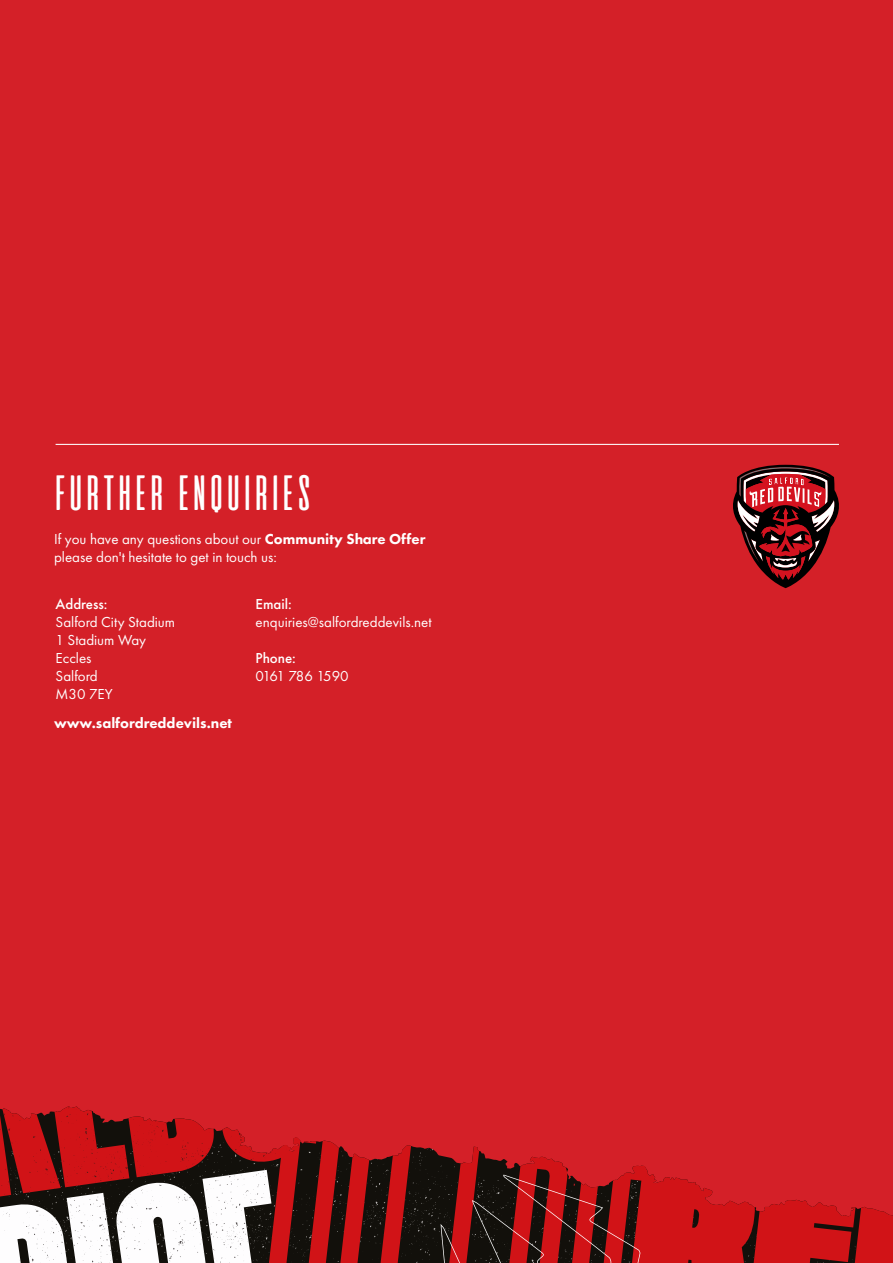
<style>
.page{position:relative;width:893px;height:1263px;background:#d42028}
.page>*{position:absolute;margin:0;border:0;box-sizing:border-box;transform-origin:0 0}
.t1{font:49.5px "Cinematografica";letter-spacing:.1em;color:#fff}
.t2{font:15px/18px "Futura PT";color:#fff}
.t3{font:800 15px "Futura PT";color:#fff}
.t4{font:500 15px "Futura PT";color:#fff}
.t5{font:15px "Futura PT";letter-spacing:-.08em;color:#fff}
.s1{font-weight:800}
</style>
<div class="page">
<svg style="left:0;top:1107px;width:893px;height:156px"></svg>
<svg style="left:733px;top:465px;width:106px;height:123px"></svg>
<hr style="left:56px;top:444px;width:783px;height:1px;background:#fff">
<h1 class="t1" style="left:56px;top:464px;width:256px">FURTHER ENQUIRIES</h1>
<p class="t2" style="left:54px;top:531px;width:373px">If you have any questions about our <span class="s1">Community Share Offer </span>please don't hesitate to get in touch us:</p>
<p class="t4" style="left:56px;top:598px;width:53px">Address:</p>
<p class="t2" style="left:56px;top:614px;width:121px">Salford City Stadium<br>1 Stadium Way<br>Eccles<br>Salford<br>M30 7EY</p>
<p class="t3" style="left:54px;top:717px;width:180px">www.salfordreddevils.net</p>
<p class="t4" style="left:256px;top:598px;width:38px">Email:</p>
<p class="t2" style="left:256px;top:614px;width:178px">enquiries@salfordreddevils.net</p>
<p class="t4" style="left:256px;top:652px;width:42px">Phone:</p>
<p class="t5" style="left:256px;top:670px;width:95px">0161 786 1590</p>
</div>
